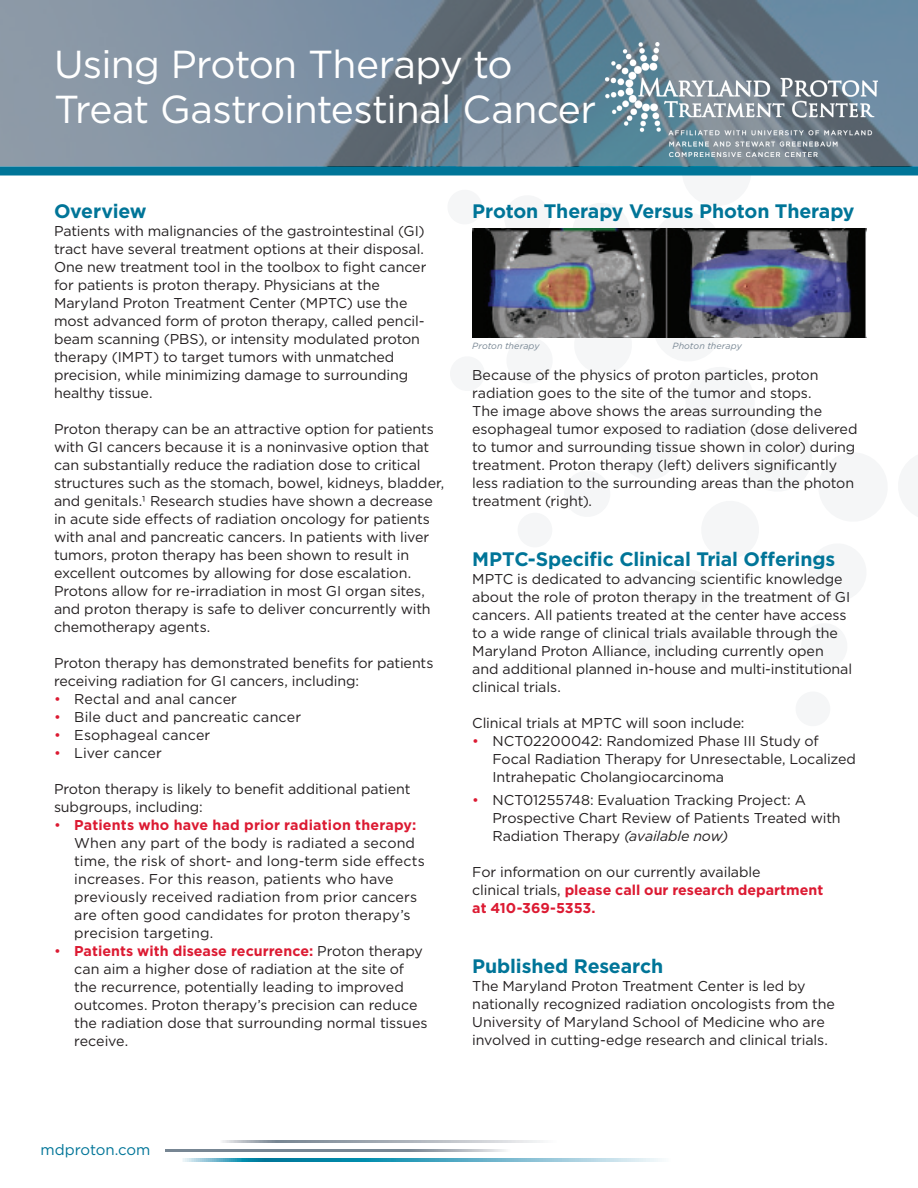
<style>
.page{position:relative;width:918px;height:1188px;background:#fff}
.page>*{position:absolute;margin:0;border:0;box-sizing:border-box;transform-origin:0 0}
.t1{font:39px/45px "Gotham";letter-spacing:-.02em;color:#fff}
.Headline{font:700 19.5px "Gotham";letter-spacing:-.01em;color:#007598}
.t2{font:15px "Gotham";color:#007598}
.Body{font:14.25px/18px "Gotham";letter-spacing:-.005em;color:#231f20}
.Body-2{font:italic 9px "Gotham";letter-spacing:.005em;color:#778693}
.s1{color:#dc1a32}
.s2{font-weight:700;color:#dc1a32}
.s3{font-style:italic}
</style>
<div class="page">
<svg style="left:0;top:0;width:918px;height:166px;background:#768999"></svg>
<svg style="left:165px;top:1150px;width:341px;height:2px"></svg>
<svg style="left:183px;top:1159px;width:479px;height:2px"></svg>
<svg style="left:222px;top:1140px;width:321px;height:2px"></svg>
<div style="left:0;top:166px;width:918px;height:10px;background:#007598"></div>
<img style="left:472px;top:229px;width:394px;height:108px">
<img style="left:605px;top:42px;width:272px;height:114px">
<p class="t1" style="left:54px;top:41px;width:544px">Using Proton Therapy to<br>Treat Gastrointestinal Cancer</p>
<p class="Headline" style="left:54px;top:198px;width:94px">Overview</p>
<p class="Body" style="left:54px;top:222px;width:374px">Patients with malignancies of the gastrointestinal (GI) tract have several treatment options at their disposal.<br>One new treatment tool in the toolbox to fight cancer for patients is proton therapy. Physicians at the Maryland Proton Treatment Center (MPTC) use the most advanced form of proton therapy, called pencil&shy;beam scanning (PBS), or intensity modulated proton therapy (IMPT) to target tumors with unmatched precision, while minimizing damage to surrounding healthy tissue.</p>
<p class="Body" style="left:54px;top:420px;width:392px">Proton therapy can be an attractive option for patients with GI cancers because it is a noninvasive option that can substantially reduce the radiation dose to critical structures such as the stomach, bowel, kidneys, bladder, and genitals.1 Research studies have shown a decrease in acute side effects of radiation oncology for patients with anal and pancreatic cancers. In patients with liver tumors, proton therapy has been shown to result in excellent outcomes by allowing for dose escalation.<br>Protons allow for re-irradiation in most GI organ sites, and proton therapy is safe to deliver concurrently with chemotherapy agents.</p>
<p class="Body" style="left:54px;top:654px;width:381px">Proton therapy has demonstrated benefits for patients receiving radiation for GI cancers, including:</p>
<p class="Body" style="left:54px;top:690px;width:185px"><span class="s1">•</span> Rectal and anal cancer</p>
<p class="Body" style="left:54px;top:708px;width:249px"><span class="s1">•</span> Bile duct and pancreatic cancer</p>
<p class="Body" style="left:54px;top:726px;width:158px"><span class="s1">•</span> Esophageal cancer</p>
<p class="Body" style="left:54px;top:744px;width:109px"><span class="s1">•</span> Liver cancer</p>
<p class="Body" style="left:54px;top:780px;width:358px">Proton therapy is likely to benefit additional patient subgroups, including:</p>
<p class="Body" style="left:74px;top:816px;width:352px;text-indent:-20px"><span class="s1">•</span> <span class="s2">Patients who have had prior radiation therapy:<br></span>When any part of the body is radiated a second time, the risk of short- and long-term side effects increases. For this reason, patients who have previously received radiation from prior cancers are often good candidates for proton therapy’s precision targeting.</p>
<p class="Body" style="left:74px;top:942px;width:355px;text-indent:-20px"><span class="s1">•</span> <span class="s2">Patients with disease recurrence:</span> Proton therapy can aim a higher dose of radiation at the site of the recurrence, potentially leading to improved outcomes. Proton therapy’s precision can reduce the radiation dose that surrounding normal tissues receive.</p>
<p class="Headline" style="left:472px;top:198px;width:384px">Proton Therapy Versus Photon Therapy</p>
<p class="Body-2" style="left:472px;top:340px;width:69px">Proton therapy</p>
<p class="Body-2" style="left:672px;top:340px;width:71px">Photon therapy</p>
<p class="Body" style="left:472px;top:366px;width:387px">Because of the physics of proton particles, proton radiation goes to the site of the tumor and stops.<br>The image above shows the areas surrounding the esophageal tumor exposed to radiation (dose delivered to tumor and surrounding tissue shown in color) during treatment. Proton therapy (left) delivers significantly less radiation to the surrounding areas than the photon treatment (right).</p>
<p class="Headline" style="left:472px;top:546px;width:364px">MPTC-Specific Clinical Trial Offerings</p>
<p class="Body" style="left:472px;top:570px;width:381px">MPTC is dedicated to advancing scientific knowledge about the role of proton therapy in the treatment of GI cancers. All patients treated at the center have access to a wide range of clinical trials available through the Maryland Proton Alliance, including currently open and additional planned in-house and multi-institutional clinical trials.</p>
<p class="Body" style="left:472px;top:714px;width:274px">Clinical trials at MPTC will soon include:</p>
<p class="Body" style="left:493px;top:732px;width:365px;text-indent:-20px"><span class="s1">•</span> NCT02200042: Randomized Phase III Study of<br>Focal Radiation Therapy for Unresectable, Localized<br>Intrahepatic Cholangiocarcinoma</p>
<p class="Body" style="left:493px;top:790px;width:350px;text-indent:-20px"><span class="s1">•</span> NCT01255748: Evaluation Tracking Project: A<br>Prospective Chart Review of Patients Treated with<br>Radiation Therapy <span class="s3">(available now)</span></p>
<p class="Body" style="left:472px;top:862px;width:352px">For information on our currently available<br>clinical trials, <span class="s2">please call our research department at 410-369-5353.</span></p>
<p class="Headline" style="left:472px;top:953px;width:192px">Published Research</p>
<p class="Body" style="left:472px;top:976px;width:364px">The Maryland Proton Treatment Center is led by nationally recognized radiation oncologists from the University of Maryland School of Medicine who are involved in cutting-edge research and clinical trials.</p>
<p class="t2" style="left:40px;top:1140px;width:112px">mdproton.com</p>
</div>
